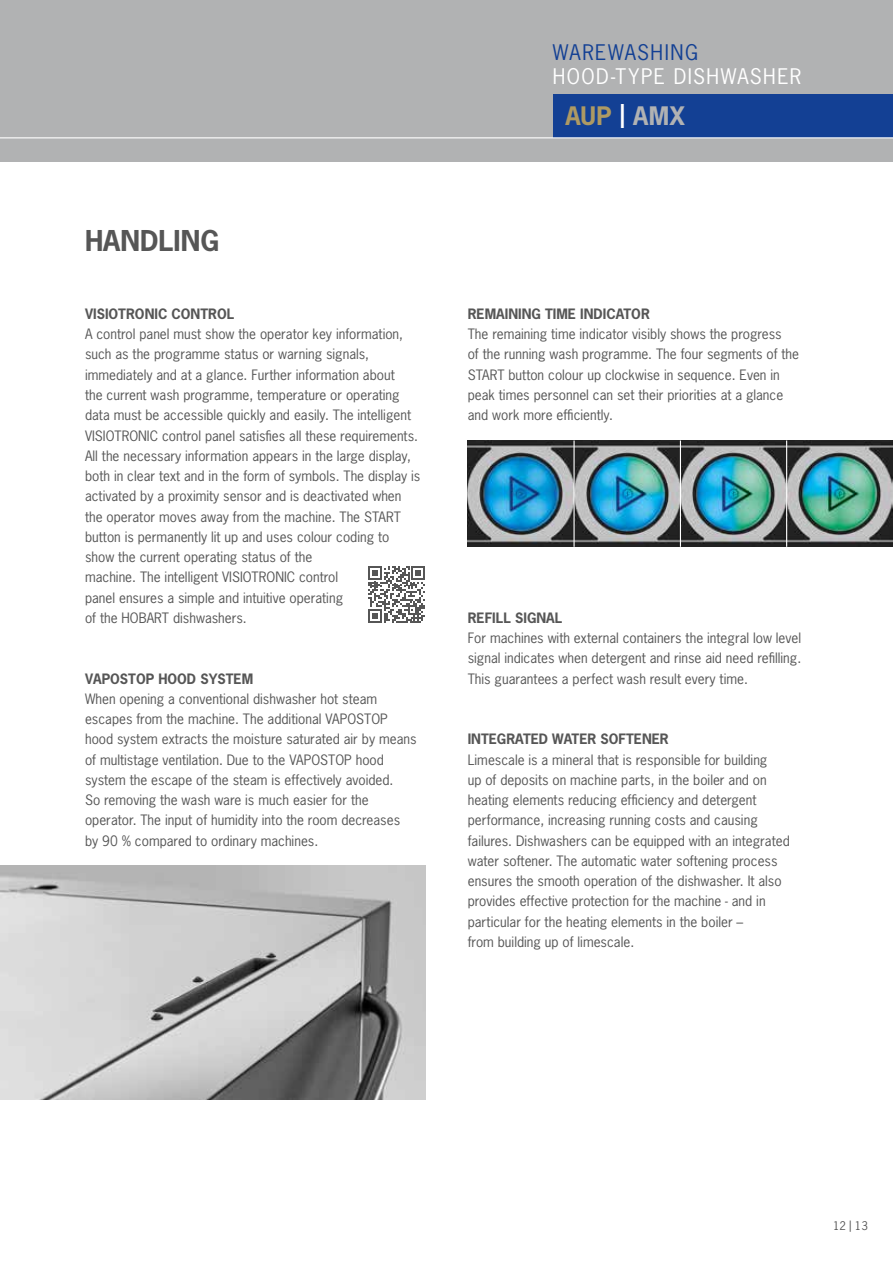
<style>
.page{position:relative;width:893px;height:1263px;background:#fff}
.page>*{position:absolute;margin:0;border:0;box-sizing:border-box;transform-origin:0 0}
.t1{font:700 27px "News Gothic";color:#565656}
.t2{font:700 24px "News Gothic";letter-spacing:.01em;color:#ae9a63}
.t3{font:20.25px "News Gothic";letter-spacing:.07em;color:#fff}
.t4{font:20.25px "News Gothic";letter-spacing:.07em;color:#134094}
.t5{font:13.5px/20.2px "News Gothic";color:#565656}
.t6{font:700 13.5px "News Gothic";color:#565656}
.t7{font:11.25px "News Gothic";color:#565656}
.s1{color:#fff}
.s2{color:#b1b2b3}
</style>
<div class="page">
<div style="left:0;top:0;width:893px;height:162px;background:#b1b2b3"></div>
<div style="left:553px;top:94px;width:340px;height:43px;background:#134094"></div>
<hr style="left:0;top:137px;width:893px;height:1px;background:#fff">
<svg style="left:368px;top:566px;width:57px;height:57px"></svg>
<img style="left:0;top:866px;width:425px;height:234px">
<img style="left:468px;top:440px;width:318px;height:107px">
<img style="left:787px;top:440px;width:106px;height:107px">
<hr style="left:573px;top:440px;width:2px;height:107px;background:#fff">
<hr style="left:680px;top:440px;width:1px;height:107px;background:#fff">
<h1 class="t1" style="left:85px;top:223px;width:136px">HANDLING</h1>
<p class="t6" style="left:85px;top:305px;width:151px">VISIOTRONIC CONTROL</p>
<p class="t5" style="left:85px;top:324px;width:337px">A control panel must show the operator key information, such as the programme status or warning signals, immediately and at a glance. Further information about<br>the current wash programme, temperature or operating data must be accessible quickly and easily. The intelligent VISIOTRONIC control panel satisfies all these requirements.<br>All the necessary information appears in the large display, both in clear text and in the form of symbols. The display is activated by a proximity sensor and is deactivated when the operator moves away from the machine. The START button is permanently lit up and uses colour coding to show the current operating status of the<br>machine. The intelligent VISIOTRONIC control<br>panel ensures a simple and intuitive operating<br>of the HOBART dishwashers.</p>
<p class="t6" style="left:85px;top:669px;width:170px">VAPOSTOP HOOD SYSTEM</p>
<p class="t5" style="left:85px;top:688px;width:333px">When opening a conventional dishwasher hot steam escapes from the machine. The additional VAPOSTOP hood system extracts the moisture saturated air by means of multistage ventilation. Due to the VAPOSTOP hood system the escape of the steam is effectively avoided.<br>So removing the wash ware is much easier for the operator. The input of humidity into the room decreases by 90 % compared to ordinary machines.</p>
<h3 class="t4" style="left:553px;top:39px;width:147px">WAREWASHING</h3>
<h3 class="t3" style="left:553px;top:64px;width:250px">HOOD-TYPE DISHWASHER</h3>
<h2 class="t2" style="left:566px;top:100px;width:121px">AUP <span class="s1">|</span> <span class="s2">AMX</span></h2>
<p class="t6" style="left:468px;top:305px;width:184px">REMAINING TIME INDICATOR</p>
<p class="t5" style="left:468px;top:324px;width:333px">The remaining time indicator visibly shows the progress<br>of the running wash programme. The four segments of the START button colour up clockwise in sequence. Even in peak times personnel can set their priorities at a glance and work more efficiently.</p>
<p class="t6" style="left:468px;top:609px;width:96px">REFILL SIGNAL</p>
<p class="t5" style="left:468px;top:628px;width:335px;text-align:justify">For machines with external containers the integral low level signal indicates when detergent and rinse aid need refilling.<br>This guarantees a perfect wash result every time.</p>
<p class="t6" style="left:468px;top:730px;width:203px">INTEGRATED WATER SOFTENER</p>
<p class="t5" style="left:468px;top:749px;width:324px">Limescale is a mineral that is responsible for building<br>up of deposits on machine parts, in the boiler and on heating elements reducing efficiency and detergent performance, increasing running costs and causing failures. Dishwashers can be equipped with an integrated water softener. The automatic water softening process ensures the smooth operation of the dishwasher. It also provides effective protection for the machine - and in particular for the heating elements in the boiler –<br>from building up of limescale.</p>
<p class="t7" style="left:833px;top:1219px;width:36px">12 | 13</p>
</div>
